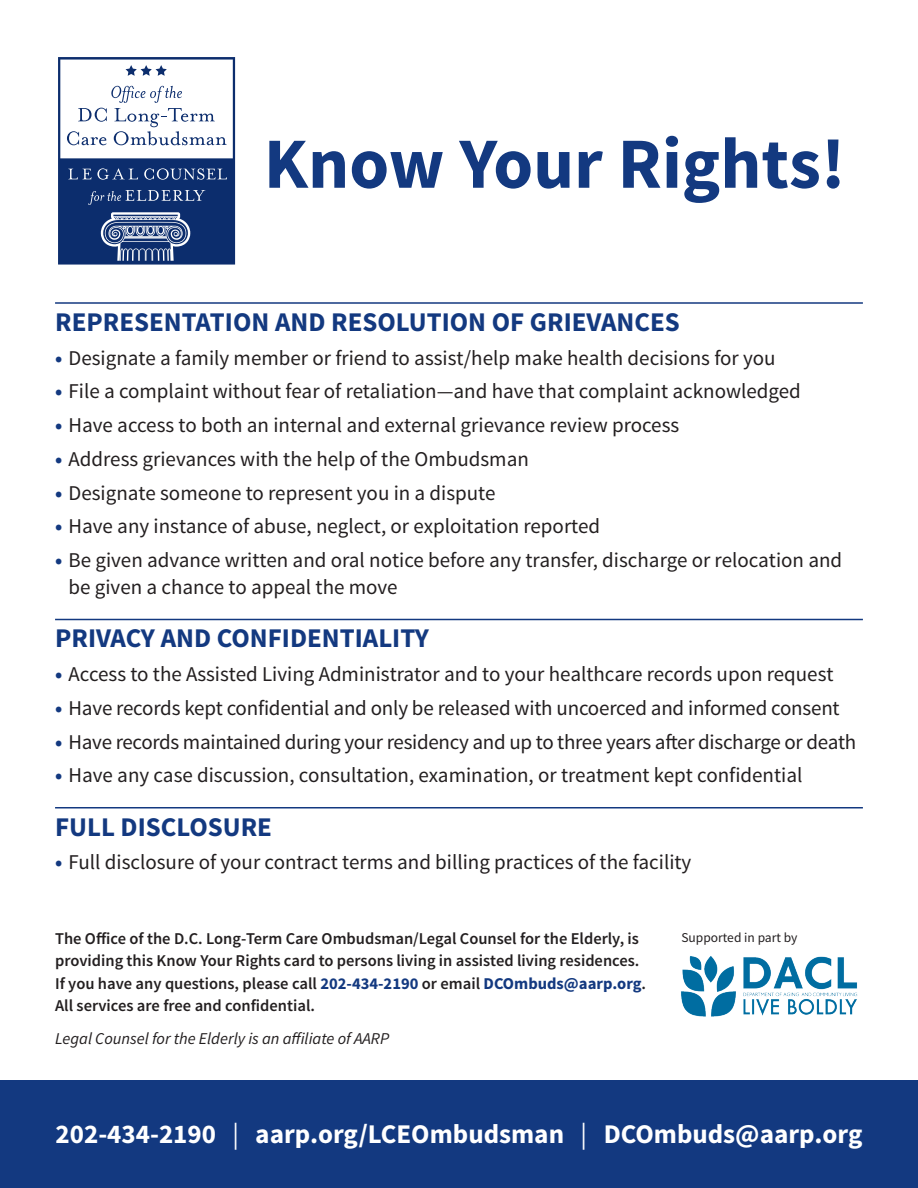
<style>
.page{position:relative;width:918px;height:1188px;background:#fff}
.page>*{position:absolute;margin:0;border:0;box-sizing:border-box;transform-origin:0 0}
.t1{font:700 72px "Source Sans Pro";color:#133980}
.subhead{font:700 27px "Source Sans Pro";color:#133980}
.t2{font:700 27px "Source Sans Pro";color:#fff}
.t3{font:21px/27px "Source Sans Pro";color:#231f20}
.Intro_Paragraph{font:600 16.5px/22.5px "Source Sans Pro";color:#231f20}
.Intro_Paragraph-2{font:italic 16.5px "Source Sans Pro";color:#231f20}
.t4{font:13.5px "Source Sans Pro";color:#231f20}
.s1{font-weight:700;color:#133980}
.s2{font-weight:400}
</style>
<div class="page">
<svg style="left:58px;top:57px;width:177px;height:208px"></svg>
<hr style="left:55px;top:302px;width:808px;height:2px;background:#133980">
<hr style="left:55px;top:619px;width:808px;height:1px;background:#133980">
<hr style="left:55px;top:807px;width:808px;height:1px;background:#133980">
<div style="left:0;top:1080px;width:918px;height:108px;background:#133980"></div>
<img style="left:681px;top:956px;width:177px;height:61px">
<p class="t1" style="left:264px;top:118px;width:583px">Know Your Rights!</p>
<p class="subhead" style="left:55px;top:304px;width:626px">REPRESENTATION AND RESOLUTION OF GRIEVANCES</p>
<p class="t3" style="left:55px;top:344px;width:722px"><span class="s1">•</span> Designate a family member or friend to assist/help make health decisions for you</p>
<p class="t3" style="left:55px;top:378px;width:747px"><span class="s1">•</span> File a complaint without fear of retaliation—and have that complaint acknowledged</p>
<p class="t3" style="left:55px;top:412px;width:626px"><span class="s1">•</span> Have access to both an internal and external grievance review process</p>
<p class="t3" style="left:55px;top:446px;width:475px"><span class="s1">•</span> Address grievances with the help of the Ombudsman</p>
<p class="t3" style="left:55px;top:479px;width:442px"><span class="s1">•</span> Designate someone to represent you in a dispute</p>
<p class="t3" style="left:55px;top:513px;width:547px"><span class="s1">•</span> Have any instance of abuse, neglect, or exploitation reported</p>
<p class="t3" style="left:69px;top:547px;width:775px;text-indent:-14px"><span class="s1">•</span> Be given advance written and oral notice before any transfer, discharge or relocation and be given a chance to appeal the move</p>
<p class="subhead" style="left:55px;top:621px;width:375px">PRIVACY AND CONFIDENTIALITY</p>
<p class="t3" style="left:55px;top:661px;width:780px"><span class="s1">•</span> Access to the Assisted Living Administrator and to your healthcare records upon request</p>
<p class="t3" style="left:55px;top:695px;width:786px"><span class="s1">•</span> Have records kept confidential and only be released with uncoerced and informed consent</p>
<p class="t3" style="left:55px;top:728px;width:803px"><span class="s1">•</span> Have records maintained during your residency and up to three years after discharge or death</p>
<p class="t3" style="left:55px;top:762px;width:749px"><span class="s1">•</span> Have any case discussion, consultation, examination, or treatment kept confidential</p>
<p class="subhead" style="left:55px;top:809px;width:218px">FULL DISCLOSURE</p>
<p class="t3" style="left:55px;top:849px;width:638px"><span class="s1">•</span> Full disclosure of your contract terms and billing practices of the facility</p>
<p class="Intro_Paragraph" style="left:55px;top:928px;width:585px">The Office of the D.C. Long-Term Care Ombudsman/Legal Counsel for the Elderly, is</p>
<p class="t4" style="left:681px;top:929px;width:118px">Supported in part by</p>
<p class="Intro_Paragraph" style="left:55px;top:950px;width:593px">providing this Know Your Rights card to persons living in assisted living residences.<br>If you have any questions, please call <span class="s1">202-434-2190</span> or email <span class="s1">DCOmbuds@aarp.org</span>.<br>All services are free and confidential.</p>
<p class="Intro_Paragraph-2" style="left:55px;top:1028px;width:336px">Legal Counsel for the Elderly is an affiliate of AARP</p>
<p class="t2" style="left:56px;top:1117px;width:808px">202-434-2190 <span class="s2">|</span> aarp.org/LCEOmbudsman <span class="s2">|</span> DCOmbuds@aarp.org</p>
</div>
